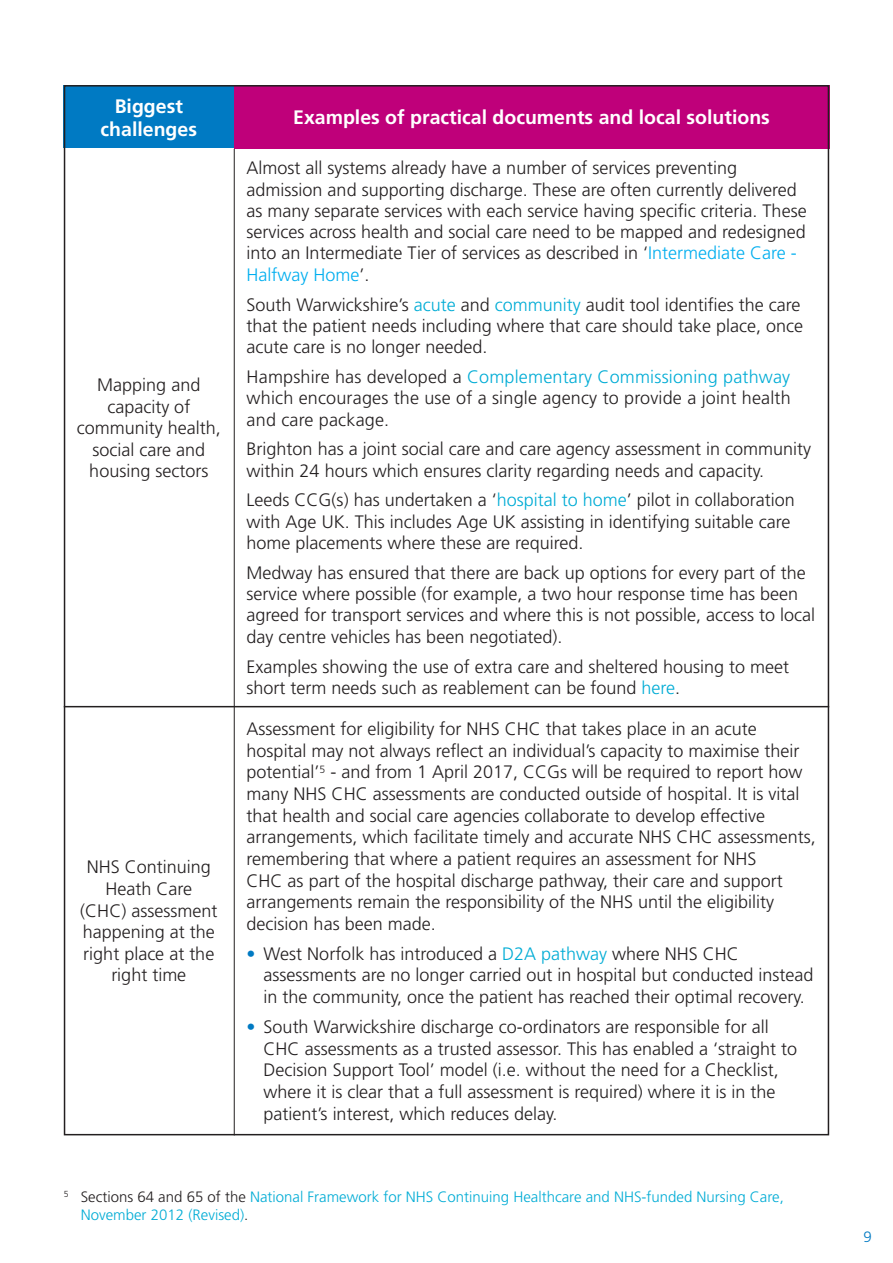
<style>
.page{position:relative;width:893px;height:1263px;background:#fff}
.page>*{position:absolute;margin:0;border:0;box-sizing:border-box;transform-origin:0 0}
.t1{font:700 19.5px/22.5px "Frutiger";color:#fff;text-align:center}
.t2{font:300 18px/21.6px "Frutiger";color:#231f20}
.t3{font:300 15px/18px "Frutiger";color:#00acd5}
.t4{font:300 15px "Frutiger";color:#007ac3}
.s1{color:#00aeef}
.s2{color:#00acd5}
.s3{color:#007ac3}
.s4{color:#231f20}
</style>
<div class="page">
<div style="left:64px;top:85px;width:170px;height:64px;background:#007ac3"></div>
<div style="left:234px;top:85px;width:595px;height:64px;background:#bf007a"></div>
<hr style="left:64px;top:706px;width:765px;height:1px;background:#231f20">
<hr style="left:234px;top:149px;width:1px;height:986px;background:#231f20">
<p class="t1" style="left:101px;top:95px;width:98px">Biggest challenges</p>
<p class="t2" style="left:77px;top:374px;width:146px;text-align:center">Mapping and capacity of community health, social care and housing sectors</p>
<p class="t2" style="left:80px;top:857px;width:139px;text-align:center">NHS Continuing<br>Heath Care (CHC) assessment happening at the right place at the right time</p>
<p class="t1" style="left:293px;top:106px;width:478px">Examples of practical documents and local solutions</p>
<p class="t2" style="left:247px;top:158px;width:561px">Almost all systems already have a number of services preventing admission and supporting discharge. These are often currently delivered as many separate services with each service having specific criteria. These services across health and social care need to be mapped and redesigned into an Intermediate Tier of services as described in ‘<span class="s1">Intermediate Care - Halfway Home</span>’.</p>
<p class="t2" style="left:247px;top:294px;width:558px">South Warwickshire’s <span class="s2">acute</span> and <span class="s2">community</span> audit tool identifies the care that the patient needs including where that care should take place, once acute care is no longer needed.</p>
<p class="t2" style="left:247px;top:366px;width:546px;text-align:justify">Hampshire has developed a <span class="s2">Complementary Commissioning pathway </span>which encourages the use of a single agency to provide a joint health and care package.</p>
<p class="t2" style="left:247px;top:439px;width:566px">Brighton has a joint social care and care agency assessment in community within 24 hours which ensures clarity regarding needs and capacity.</p>
<p class="t2" style="left:247px;top:490px;width:550px">Leeds CCG(s) has undertaken a ‘<span class="s2">hospital to home</span>’ pilot in collaboration with Age UK. This includes Age UK assisting in identifying suitable care home placements where these are required.</p>
<p class="t2" style="left:247px;top:562px;width:570px">Medway has ensured that there are back up options for every part of the service where possible (for example, a two hour response time has been agreed for transport services and where this is not possible, access to local day centre vehicles has been negotiated).</p>
<p class="t2" style="left:247px;top:656px;width:544px">Examples showing the use of extra care and sheltered housing to meet short term needs such as reablement can be found <span class="s2">here</span>.</p>
<p class="t2" style="left:247px;top:718px;width:571px">Assessment for eligibility for NHS CHC that takes place in an acute hospital may not always reflect an individual’s capacity to maximise their potential’<sup>5</sup> - and from 1 April 2017, CCGs will be required to report how many NHS CHC assessments are conducted outside of hospital. It is vital that health and social care agencies collaborate to develop effective arrangements, which facilitate timely and accurate NHS CHC assessments, remembering that where a patient requires an assessment for NHS<br>CHC as part of the hospital discharge pathway, their care and support arrangements remain the responsibility of the NHS until the eligibility decision has been made.</p>
<p class="t2" style="left:264px;top:943px;width:551px;text-indent:-17px"><span class="s3">•</span> West Norfolk has introduced a <span class="s2">D2A pathway</span> where NHS CHC assessments are no longer carried out in hospital but conducted instead in the community, once the patient has reached their optimal recovery.</p>
<p class="t2" style="left:264px;top:1016px;width:535px;text-indent:-17px"><span class="s3">•</span> South Warwickshire discharge co-ordinators are responsible for all CHC assessments as a trusted assessor. This has enabled a ‘straight to Decision Support Tool’ model (i.e. without the need for a Checklist, where it is clear that a full assessment is required) where it is in the patient’s interest, which reduces delay.</p>
<p class="t3" style="left:81px;top:1188px;width:704px;text-indent:-17px"><sup>5</sup> <span class="s4">Sections 64 and 65 of the</span> National Framework for NHS Continuing Healthcare and NHS-funded Nursing Care,<br>November 2012 (Revised)<span class="s4">.</span></p>
<p class="t4" style="left:863px;top:1228px;width:10px">9</p>
</div>
